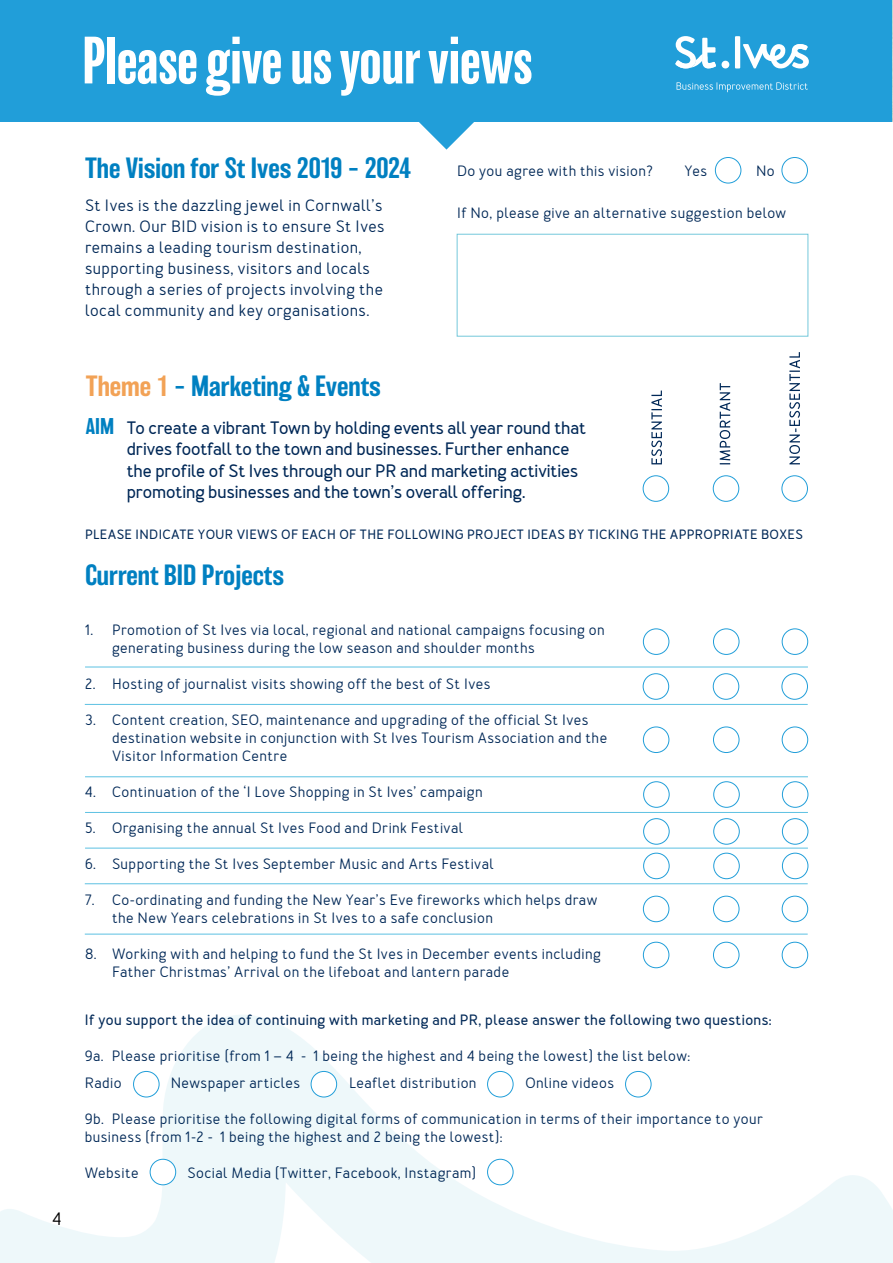
<style>
.page{position:relative;width:893px;height:1263px;background:#fff}
.page>*{position:absolute;margin:0;border:0;box-sizing:border-box;transform-origin:0 0}
.t1{font:condensed 61.5px "Balboa";color:#fff}
.t2{font:500 27px "Balboa";color:#0080c1}
.t3{font:700 18px/21.6px "Merlo";color:#002857}
.t4{font:500 18px "Merlo";color:#000}
.t5{font:500 16.5px/21px "Merlo";letter-spacing:.03em;color:#002857}
.t6{font:500 15px/18px "Merlo";letter-spacing:.03em;color:#002857}
.t7{font:700 15px "Merlo";letter-spacing:.03em;color:#002857}
.t8{font:700 13.5px "Merlo";letter-spacing:.03em;color:#002857}
.s1{color:#f2a256}
.s2{font-family:"Balboa";font-weight:500;font-size:21px;color:#0080c1}
</style>
<div class="page">
<svg style="left:0;top:1015px;width:893px;height:248px"></svg>
<div style="left:0;top:0;width:893px;height:121px;background:#219ed9"></div>
<svg style="left:418px;top:121px;width:57px;height:29px"></svg>
<svg style="left:677px;top:82px;width:131px;height:10px"></svg>
<div style="left:735px;top:36px;width:5px;height:32px;background:#fff"></div>
<div style="left:722px;top:61px;width:7px;height:7px;background:#fff;border-radius:50%"></div>
<svg style="left:743px;top:44px;width:66px;height:25px"></svg>
<svg style="left:675px;top:36px;width:41px;height:32px"></svg>
<div style="left:715px;top:157px;width:26px;height:27px;border:1px solid #219ed9;border-radius:50%"></div>
<div style="left:781px;top:157px;width:27px;height:27px;border:1px solid #219ed9;border-radius:50%"></div>
<svg style="left:789px;top:352px;width:11px;height:112px"></svg>
<svg style="left:720px;top:383px;width:10px;height:81px"></svg>
<svg style="left:651px;top:390px;width:11px;height:74px"></svg>
<hr style="left:85px;top:666px;width:723px;height:1px;background:#5cc1e2">
<hr style="left:85px;top:704px;width:723px;height:1px;background:#5cc1e2">
<hr style="left:85px;top:776px;width:723px;height:1px;background:#5cc1e2">
<hr style="left:85px;top:812px;width:723px;height:1px;background:#5cc1e2">
<hr style="left:85px;top:848px;width:723px;height:1px;background:#5cc1e2">
<hr style="left:85px;top:883px;width:723px;height:1px;background:#5cc1e2">
<hr style="left:85px;top:934px;width:723px;height:1px;background:#5cc1e2">
<div style="left:150px;top:1159px;width:26px;height:26px;background:#fff;border-radius:50%"></div>
<div style="left:150px;top:1159px;width:26px;height:26px;border:1px solid #219ed9;border-radius:50%"></div>
<div style="left:488px;top:1159px;width:25px;height:26px;background:#fff;border-radius:50%"></div>
<div style="left:487px;top:1159px;width:27px;height:26px;border:1px solid #219ed9;border-radius:50%"></div>
<div style="left:134px;top:1071px;width:25px;height:26px;background:#fff;border-radius:50%"></div>
<div style="left:133px;top:1071px;width:27px;height:26px;border:1px solid #219ed9;border-radius:50%"></div>
<div style="left:311px;top:1071px;width:26px;height:26px;background:#fff;border-radius:50%"></div>
<div style="left:311px;top:1071px;width:26px;height:26px;border:1px solid #219ed9;border-radius:50%"></div>
<div style="left:488px;top:1071px;width:25px;height:26px;background:#fff;border-radius:50%"></div>
<div style="left:487px;top:1071px;width:27px;height:26px;border:1px solid #219ed9;border-radius:50%"></div>
<div style="left:625px;top:1071px;width:26px;height:26px;background:#fff;border-radius:50%"></div>
<div style="left:625px;top:1071px;width:27px;height:26px;border:1px solid #219ed9;border-radius:50%"></div>
<img style="left:892px;top:0;width:1px;height:121px">
<div style="left:457px;top:234px;width:351px;height:103px;border:1px solid #74c8db"></div>
<div style="left:713px;top:475px;width:26px;height:27px;border:1px solid #219ed9;border-radius:50%"></div>
<div style="left:643px;top:475px;width:26px;height:27px;border:1px solid #219ed9;border-radius:50%"></div>
<div style="left:781px;top:475px;width:27px;height:27px;border:1px solid #219ed9;border-radius:50%"></div>
<div style="left:713px;top:628px;width:26px;height:27px;border:1px solid #219ed9;border-radius:50%"></div>
<div style="left:643px;top:628px;width:26px;height:27px;border:1px solid #219ed9;border-radius:50%"></div>
<div style="left:782px;top:628px;width:26px;height:27px;border:1px solid #219ed9;border-radius:50%"></div>
<div style="left:713px;top:673px;width:26px;height:27px;border:1px solid #219ed9;border-radius:50%"></div>
<div style="left:643px;top:673px;width:26px;height:27px;border:1px solid #219ed9;border-radius:50%"></div>
<div style="left:781px;top:673px;width:27px;height:27px;border:1px solid #219ed9;border-radius:50%"></div>
<div style="left:713px;top:726px;width:26px;height:27px;border:1px solid #219ed9;border-radius:50%"></div>
<div style="left:643px;top:726px;width:26px;height:27px;border:1px solid #219ed9;border-radius:50%"></div>
<div style="left:782px;top:726px;width:26px;height:27px;border:1px solid #219ed9;border-radius:50%"></div>
<div style="left:713px;top:781px;width:27px;height:27px;border:1px solid #219ed9;border-radius:50%"></div>
<div style="left:643px;top:781px;width:27px;height:27px;border:1px solid #219ed9;border-radius:50%"></div>
<div style="left:782px;top:781px;width:26px;height:27px;border:1px solid #219ed9;border-radius:50%"></div>
<div style="left:713px;top:818px;width:27px;height:27px;border:1px solid #219ed9;border-radius:50%"></div>
<div style="left:643px;top:818px;width:27px;height:27px;border:1px solid #219ed9;border-radius:50%"></div>
<div style="left:782px;top:818px;width:26px;height:27px;border:1px solid #219ed9;border-radius:50%"></div>
<div style="left:713px;top:853px;width:27px;height:26px;border:1px solid #219ed9;border-radius:50%"></div>
<div style="left:643px;top:853px;width:27px;height:26px;border:1px solid #219ed9;border-radius:50%"></div>
<div style="left:782px;top:853px;width:26px;height:26px;border:1px solid #219ed9;border-radius:50%"></div>
<div style="left:713px;top:896px;width:26px;height:26px;border:1px solid #219ed9;border-radius:50%"></div>
<div style="left:643px;top:896px;width:26px;height:26px;border:1px solid #219ed9;border-radius:50%"></div>
<div style="left:782px;top:896px;width:26px;height:26px;border:1px solid #219ed9;border-radius:50%"></div>
<div style="left:713px;top:942px;width:26px;height:26px;border:1px solid #219ed9;border-radius:50%"></div>
<div style="left:643px;top:942px;width:26px;height:26px;border:1px solid #219ed9;border-radius:50%"></div>
<div style="left:782px;top:942px;width:26px;height:26px;border:1px solid #219ed9;border-radius:50%"></div>
<h1 class="t1" style="left:83px;top:29px;width:451px">Please give us your views</h1>
<p class="t4" style="left:52px;top:1208px;width:11px">4</p>
<h2 class="t2" style="left:85px;top:153px;width:328px">The Vision for St Ives 2019 – 2024</h2>
<p class="t5" style="left:85px;top:196px;width:301px">St Ives is the dazzling jewel in Cornwall’s Crown. Our BID vision is to ensure St Ives remains a leading tourism destination, supporting business, visitors and locals through a series of projects involving the local community and key organisations.</p>
<p class="t6" style="left:457px;top:162px;width:197px">Do you agree with this vision?</p>
<p class="t6" style="left:684px;top:162px;width:24px">Yes</p>
<p class="t6" style="left:756px;top:162px;width:20px">No</p>
<p class="t6" style="left:457px;top:204px;width:331px">If No, please give an alternative suggestion below</p>
<h2 class="t2" style="left:86px;top:371px;width:297px"><span class="s1">Theme 1</span> – Marketing &amp; Events</h2>
<p class="t3" style="left:127px;top:417px;width:461px;text-indent:-41px"><span class="s2">AIM</span> To create a vibrant Town by holding events all year round that drives footfall to the town and businesses. Further enhance the profile of St Ives through our PR and marketing activities promoting businesses and the town’s overall offering.</p>
<p class="t8" style="left:85px;top:526px;width:719px">PLEASE INDICATE YOUR VIEWS OF EACH OF THE FOLLOWING PROJECT IDEAS BY TICKING THE APPROPRIATE BOXES</p>
<h2 class="t2" style="left:85px;top:560px;width:201px">Current BID Projects</h2>
<p class="t6" style="left:112px;top:621px;width:494px;text-indent:-27px">1. Promotion of St Ives via local, regional and national campaigns focusing on generating business during the low season and shoulder months</p>
<p class="t6" style="left:85px;top:675px;width:407px">2. Hosting of journalist visits showing off the best of St Ives</p>
<p class="t6" style="left:112px;top:711px;width:497px;text-indent:-27px">3. Content creation, SEO, maintenance and upgrading of the official St Ives destination website in conjunction with St Ives Tourism Association and the<br>Visitor Information Centre</p>
<p class="t6" style="left:85px;top:783px;width:399px">4. Continuation of the ‘I Love Shopping in St Ives’ campaign</p>
<p class="t6" style="left:85px;top:819px;width:379px">5. Organising the annual St Ives Food and Drink Festival</p>
<p class="t6" style="left:85px;top:855px;width:410px">6. Supporting the St Ives September Music and Arts Festival</p>
<p class="t6" style="left:112px;top:891px;width:487px;text-indent:-27px">7. Co-ordinating and funding the New Year’s Eve fireworks which helps draw the New Years celebrations in St Ives to a safe conclusion</p>
<p class="t6" style="left:112px;top:945px;width:490px;text-indent:-27px">8. Working with and helping to fund the St Ives in December events including<br>Father Christmas’ Arrival on the lifeboat and lantern parade</p>
<p class="t7" style="left:85px;top:1011px;width:688px">If you support the idea of continuing with marketing and PR, please answer the following two questions:</p>
<p class="t6" style="left:85px;top:1043px;width:607px;line-height:26.5px">9a. Please prioritise (from 1 – 4 - 1 being the highest and 4 being the lowest) the list below:<br>Radio</p>
<p class="t6" style="left:171px;top:1074px;width:131px">Newspaper articles</p>
<p class="t6" style="left:349px;top:1074px;width:129px">Leaflet distribution</p>
<p class="t6" style="left:525px;top:1074px;width:90px">Online videos</p>
<p class="t6" style="left:85px;top:1110px;width:680px">9b. Please prioritise the following digital forms of communication in terms of their importance to your business (from 1-2 - 1 being the highest and 2 being the lowest):</p>
<p class="t6" style="left:85px;top:1164px;width:55px">Website</p>
<p class="t6" style="left:188px;top:1164px;width:290px">Social Media (Twitter, Facebook, Instagram)</p>
</div>
